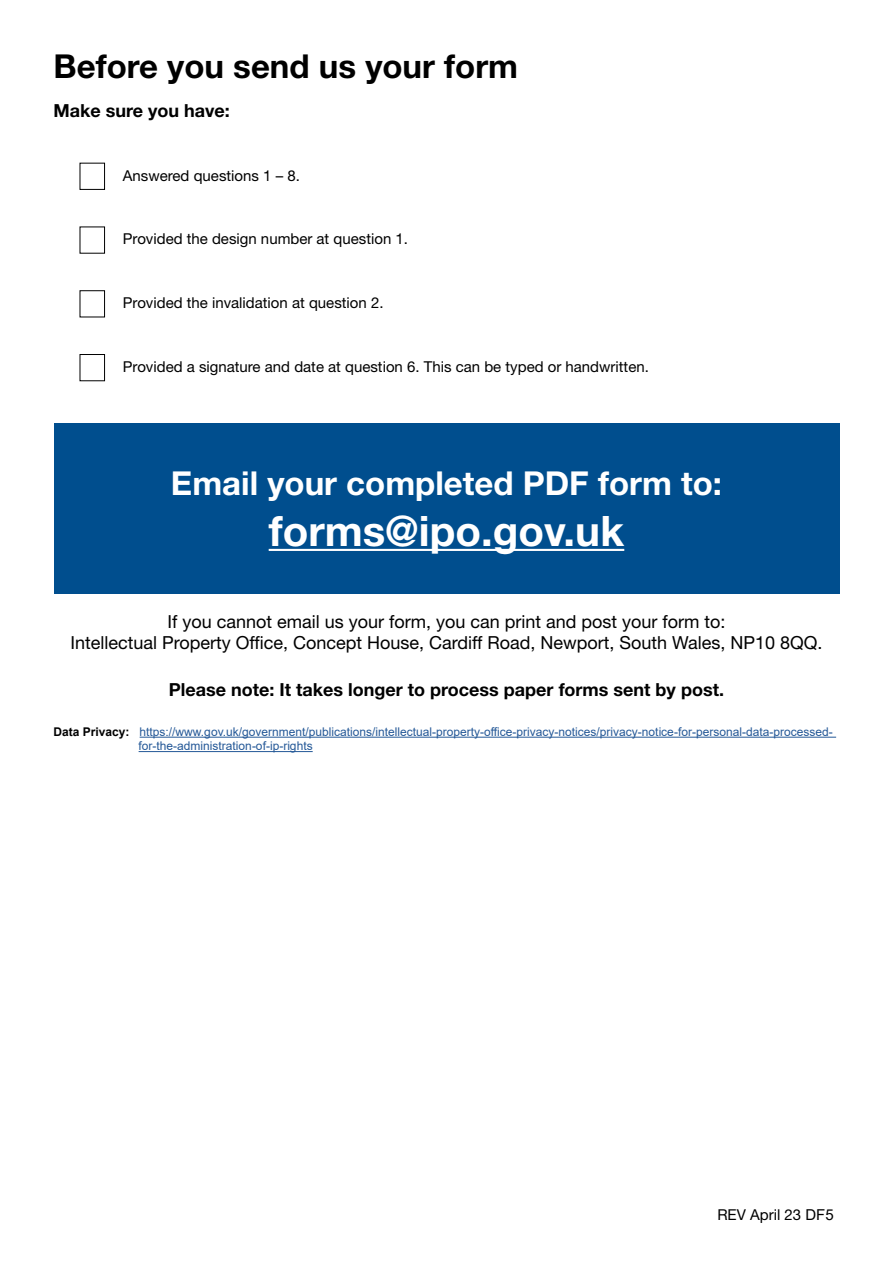
<style>
.page{position:relative;width:893px;height:1263px;background:#fff}
.page>*{position:absolute;margin:0;border:0;box-sizing:border-box;transform-origin:0 0}
.t1{font:700 42px "Helvetica Neue LT Std";color:#fff}
.t2{font:700 33px "Helvetica Neue LT Std";color:#fff}
.t3{font:700 33px "Helvetica Neue LT Std";color:#000}
.t4{font:18px "Helvetica Neue LT Std";color:#000}
.t5{font:700 18px "Helvetica Neue LT Std";color:#000}
.t6{font:15px "Helvetica Neue LT Std";color:#000}
.t7{font:12px/14.4px "Arial";color:#245897}
.s1{font-weight:700;color:#000}
.s2{font-family:"Arial"}
</style>
<div class="page">
<div style="left:80px;top:163px;width:25px;height:27px;background:#fff;border:1px solid #000"></div>
<div style="left:80px;top:290px;width:25px;height:27px;background:#fff;border:1px solid #000"></div>
<div style="left:80px;top:354px;width:25px;height:27px;background:#fff;border:1px solid #000"></div>
<div style="left:54px;top:424px;width:785px;height:170px;background:#004e8e"></div>
<hr style="left:269px;top:549px;width:355px;height:2px;background:#fff">
<hr style="left:140px;top:737px;width:696px;height:1px;background:#245897">
<hr style="left:139px;top:751px;width:174px;height:1px;background:#245897">
<p class="t3" style="left:54px;top:46px;width:466px">Before you send us your form</p>
<p class="t5" style="left:54px;top:99px;width:178px">Make sure you have:</p>
<p class="t6" style="left:123px;top:166px;width:178px">Answered questions 1 – 8.</p>
<p class="t6" style="left:123px;top:230px;width:287px">Provided the design number at question 1.</p>
<p class="t6" style="left:123px;top:294px;width:262px">Provided the invalidation at question 2.</p>
<p class="t6" style="left:123px;top:358px;width:527px">Provided a signature and date at question 6. This can be typed or handwritten.</p>
<p class="t2" style="left:171px;top:463px;width:553px">Email your completed PDF form to:</p>
<p class="t1" style="left:269px;top:505px;width:357px">forms@ipo.gov.uk</p>
<p class="t4" style="left:167px;top:611px;width:560px">If you cannot email us your form, you can print and post your form to:</p>
<p class="t4" style="left:70px;top:632px;width:754px">Intellectual Property Office, Concept House, Cardiff Road, Newport, South Wales, NP10 8QQ.</p>
<p class="t5" style="left:169px;top:679px;width:556px">Please note: It takes longer to process paper forms sent by post.</p>
<p class="t7" style="left:139px;top:724px;width:696px;text-indent:-85px"><span class="s1">Data Privacy:</span> https://www.gov.uk/government/publications/intellectual-property-office-privacy-notices/privacy-notice-for-personal-data-processed&shy;for-the-administration-of-ip-rights</p>
<p class="t6" style="left:717px;top:1205px;width:118px">REV April 23 <span class="s2">DF5</span></p>
</div>
